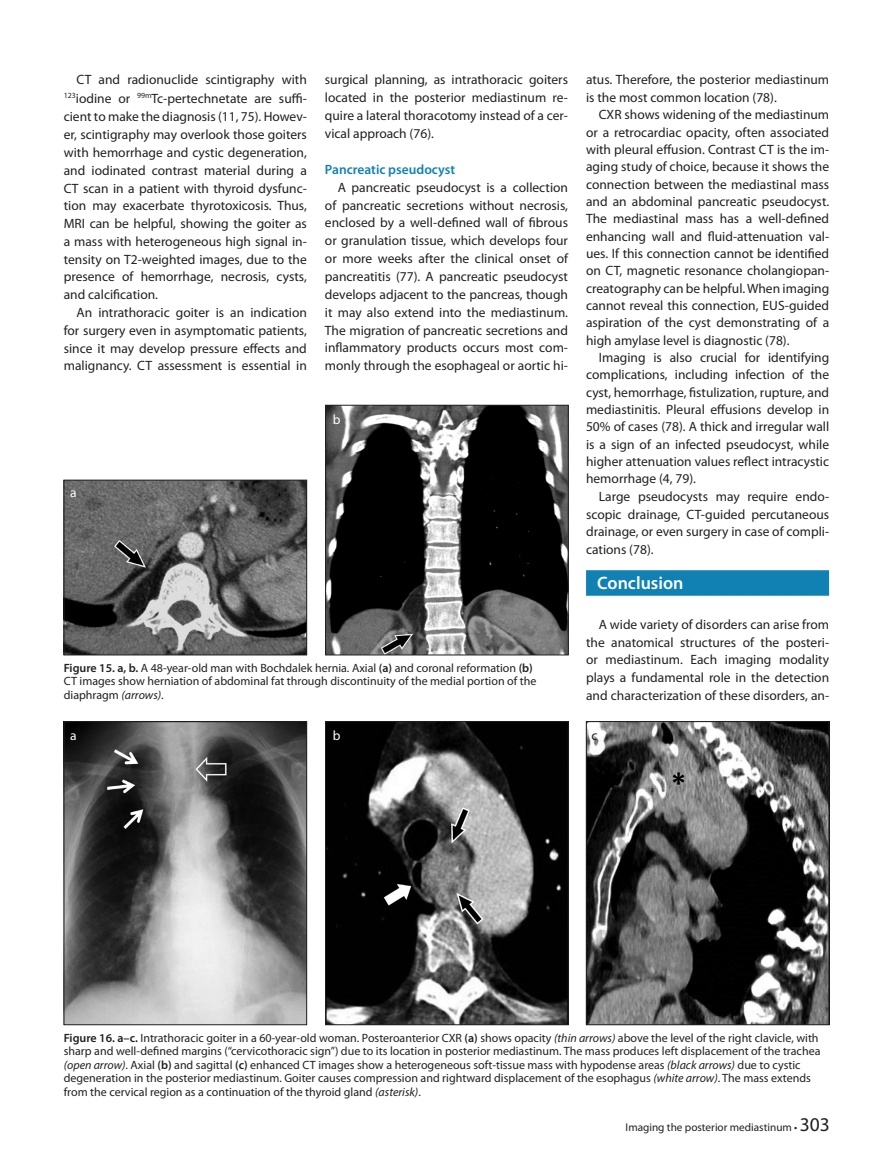
<style>
.page{position:relative;width:893px;height:1170px;background:#fff}
.page>*{position:absolute;margin:0;border:0;box-sizing:border-box;transform-origin:0 0}
.t1{font:600 18px "Myriad Pro";color:#fff}
.t2{font:13.5px/17.9px "Myriad Pro";color:#231f20;text-align:justify}
.t3{font:600 13.5px "Myriad Pro";color:#1181b4}
.t4{font:13.5px "Myriad Pro";color:#fff}
.t5{font:12px/13.5px "Myriad Pro";color:#231f20}
.t6{font:11.25px "Myriad Pro";color:#231f20}
.s1{font-weight:600}
.s2{font-style:italic}
.s3{font-size:19.5px}
</style>
<div class="page">
<div style="left:586px;top:570px;width:243px;height:25px;background:#1181b4"></div>
<img style="left:66px;top:482px;width:239px;height:171px">
<div style="left:64px;top:480px;width:243px;height:175px;border:1px solid #231f20"></div>
<img style="left:327px;top:407px;width:239px;height:246px">
<div style="left:325px;top:405px;width:243px;height:250px;border:1px solid #231f20"></div>
<img style="left:66px;top:723px;width:239px;height:299px">
<div style="left:64px;top:721px;width:243px;height:303px;border:1px solid #231f20"></div>
<img style="left:327px;top:723px;width:239px;height:299px">
<div style="left:325px;top:721px;width:243px;height:303px;border:1px solid #231f20"></div>
<img style="left:588px;top:723px;width:239px;height:299px">
<div style="left:586px;top:721px;width:243px;height:303px;border:1px solid #231f20"></div>
<p class="t2" style="left:64px;top:71px;width:245px;text-indent:13px">CT and radionuclide scintigraphy with <sup>123</sup>iodine or <sup>99m</sup>Tc-pertechnetate are suffi&shy;cient to make the diagnosis (11, 75). Howev&shy;er, scintigraphy may overlook those goiters with hemorrhage and cystic degeneration, and iodinated contrast material during a CT scan in a patient with thyroid dysfunc&shy;tion may exacerbate thyrotoxicosis. Thus, MRI can be helpful, showing the goiter as a mass with heterogeneous high signal in&shy;tensity on T2-weighted images, due to the presence of hemorrhage, necrosis, cysts, and calcification.</p>
<p class="t2" style="left:64px;top:303px;width:245px;text-indent:13px">An intrathoracic goiter is an indication for surgery even in asymptomatic patients, since it may develop pressure effects and malignancy. CT assessment is essential in</p>
<p class="t2" style="left:325px;top:71px;width:245px">surgical planning, as intrathoracic goiters located in the posterior mediastinum re&shy;quire a lateral thoracotomy instead of a cer&shy;vical approach (76).</p>
<p class="t3" style="left:325px;top:161px;width:132px">Pancreatic pseudocyst</p>
<p class="t2" style="left:325px;top:178px;width:245px;text-indent:13px">A pancreatic pseudocyst is a collection of pancreatic secretions without necrosis, enclosed by a well-defined wall of fibrous or granulation tissue, which develops four or more weeks after the clinical onset of pancreatitis (77). A pancreatic pseudocyst develops adjacent to the pancreas, though it may also extend into the mediastinum.<br>The migration of pancreatic secretions and inflammatory products occurs most com&shy;monly through the esophageal or aortic hi-</p>
<p class="t4" style="left:333px;top:411px;width:9px">b</p>
<p class="t4" style="left:70px;top:484px;width:8px">a</p>
<p class="t5" style="left:64px;top:661px;width:474px"><span class="s1">Figure 15. a, b.</span> A 48-year-old man with Bochdalek hernia. Axial <span class="s1">(a)</span> and coronal reformation <span class="s1">(b)<br></span>CT images show herniation of abdominal fat through discontinuity of the medial portion of the diaphragm <span class="s2">(arrows)</span>.</p>
<p class="t2" style="left:586px;top:71px;width:245px;line-height:17.4px">atus. Therefore, the posterior mediastinum is the most common location (78).</p>
<p class="t2" style="left:586px;top:106px;width:245px;line-height:17.4px;text-indent:13px">CXR shows widening of the mediastinum or a retrocardiac opacity, often associated with pleural effusion. Contrast CT is the im&shy;aging study of choice, because it shows the connection between the mediastinal mass and an abdominal pancreatic pseudocyst.<br>The mediastinal mass has a well-defined enhancing wall and fluid-attenuation val&shy;ues. If this connection cannot be identified on CT, magnetic resonance cholangiopan&shy;creatography can be helpful. When imaging cannot reveal this connection, EUS-guided aspiration of the cyst demonstrating of a high amylase level is diagnostic (78).</p>
<p class="t2" style="left:586px;top:348px;width:245px;line-height:17.4px;text-indent:13px">Imaging is also crucial for identifying complications, including infection of the cyst, hemorrhage, fistulization, rupture, and mediastinitis. Pleural effusions develop in 50% of cases (78). A thick and irregular wall is a sign of an infected pseudocyst, while higher attenuation values reflect intracystic hemorrhage (4, 79).</p>
<p class="t2" style="left:586px;top:487px;width:245px;text-indent:13px">Large pseudocysts may require endo&shy;scopic drainage, CT-guided percutaneous drainage, or even surgery in case of compli&shy;cations (78).</p>
<h1 class="t1" style="left:597px;top:572px;width:88px">Conclusion</h1>
<p class="t2" style="left:586px;top:615px;width:245px;text-indent:13px">A wide variety of disorders can arise from the anatomical structures of the posteri&shy;or mediastinum. Each imaging modality plays a fundamental role in the detection and characterization of these disorders, an-</p>
<p class="t4" style="left:70px;top:727px;width:8px">a</p>
<p class="t4" style="left:333px;top:727px;width:9px">b</p>
<p class="t2" style="left:591px;top:726px;width:8px">c</p>
<p class="t5" style="left:64px;top:1030px;width:758px"><span class="s1">Figure 16. a–c.</span> Intrathoracic goiter in a 60-year-old woman. Posteroanterior CXR <span class="s1">(a)</span> shows opacity <span class="s2">(thin arrows)</span> above the level of the right clavicle, with sharp and well-defined margins (“cervicothoracic sign”) due to its location in posterior mediastinum. The mass produces left displacement of the trachea <span class="s2">(open arrow)</span>. Axial <span class="s1">(b)</span> and sagittal <span class="s1">(c)</span> enhanced CT images show a heterogeneous soft-tissue mass with hypodense areas <span class="s2">(black arrows)</span> due to cystic degeneration in the posterior mediastinum. Goiter causes compression and rightward displacement of the esophagus <span class="s2">(white arrow)</span>. The mass extends from the cervical region as a continuation of the thyroid gland <span class="s2">(asterisk)</span>.</p>
<p class="t6" style="left:626px;top:1120px;width:206px">Imaging the posterior mediastinum • <span class="s3">303</span></p>
</div>
